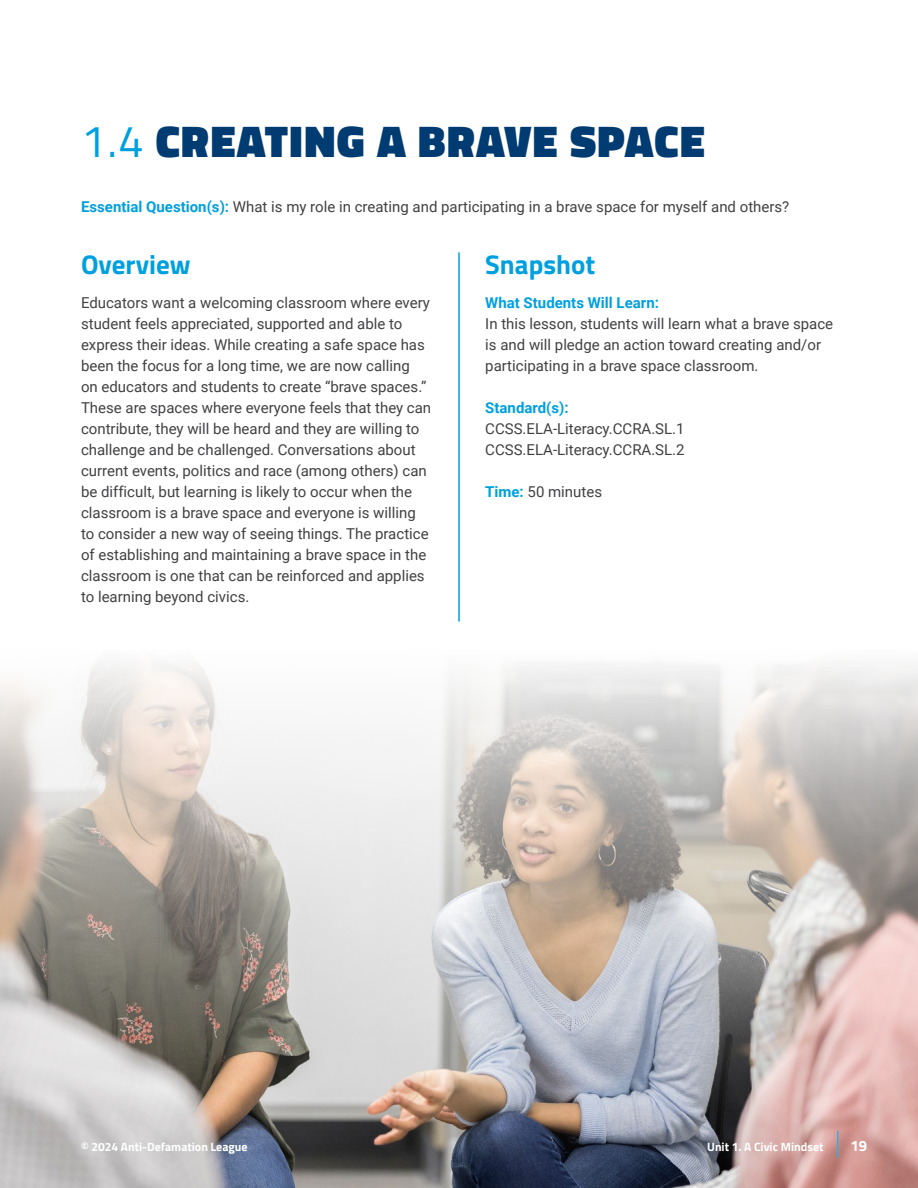
<style>
.page{position:relative;width:918px;height:1188px;background:#fff}
.page>*{position:absolute;margin:0;border:0;box-sizing:border-box;transform-origin:0 0}
.t1{font:900 45px "Titillium Web";letter-spacing:.035em;color:#003b71}
.Subheading{font:700 27px "Titillium Web";color:#00a0df}
.Subheading_in_Lesson{font:700 27px "Titillium Web";color:#00a0df}
.Body_Text{font:15px/21px "Roboto";color:#414042}
.Body_Text-2{font:700 15px "Roboto";color:#00a0df}
.t2{font:700 15px "Titillium Web";color:#fff}
.t3{font:700 12px "Titillium Web";color:#fff}
.s1{font-weight:400;color:#00a0df}
.s2{font-weight:700;color:#00a0df}
</style>
<div class="page">
<img style="left:0;top:663px;width:918px;height:525px">
<svg style="left:837px;top:1131px;width:1px;height:27px"></svg>
<hr style="left:458px;top:252px;width:2px;height:370px;background:#00a0df">
<p class="t1" style="left:81px;top:109px;width:625px"><span class="s1">1.4</span> CREATING A BRAVE SPACE</p>
<p class="Body_Text" style="left:81px;top:195px;width:710px"><span class="s2">Essential Question(s):</span> What is my role in creating and participating in a brave space for myself and others?</p>
<p class="Subheading" style="left:81px;top:244px;width:111px">Overview</p>
<p class="Body_Text" style="left:81px;top:292px;width:352px">Educators want a welcoming classroom where every student feels appreciated, supported and able to express their ideas. While creating a safe space has been the focus for a long time, we are now calling<br>on educators and students to create “brave spaces.” These are spaces where everyone feels that they can contribute, they will be heard and they are willing to challenge and be challenged. Conversations about current events, politics and race (among others) can be difficult, but learning is likely to occur when the classroom is a brave space and everyone is willing to consider a new way of seeing things. The practice of establishing and maintaining a brave space in the classroom is one that can be reinforced and applies to learning beyond civics.</p>
<p class="Subheading_in_Lesson" style="left:485px;top:244px;width:111px">Snapshot</p>
<p class="Body_Text-2" style="left:485px;top:293px;width:175px">What Students Will Learn:</p>
<p class="Body_Text" style="left:485px;top:313px;width:349px">In this lesson, students will learn what a brave space is and will pledge an action toward creating and/or participating in a brave space classroom.</p>
<p class="Body_Text-2" style="left:485px;top:398px;width:85px">Standard(s):</p>
<p class="Body_Text" style="left:485px;top:418px;width:201px">CCSS.ELA-Literacy.CCRA.SL.1</p>
<p class="Body_Text" style="left:485px;top:439px;width:201px">CCSS.ELA-Literacy.CCRA.SL.2</p>
<p class="Body_Text" style="left:485px;top:481px;width:118px"><span class="s2">Time:</span> 50 minutes</p>
<p class="t3" style="left:81px;top:1138px;width:168px">© 2024 Anti-Defamation League</p>
<p class="t3" style="left:707px;top:1138px;width:118px">Unit 1. A Civic Mindset</p>
<p class="t2" style="left:850px;top:1135px;width:18px">19</p>
</div>
